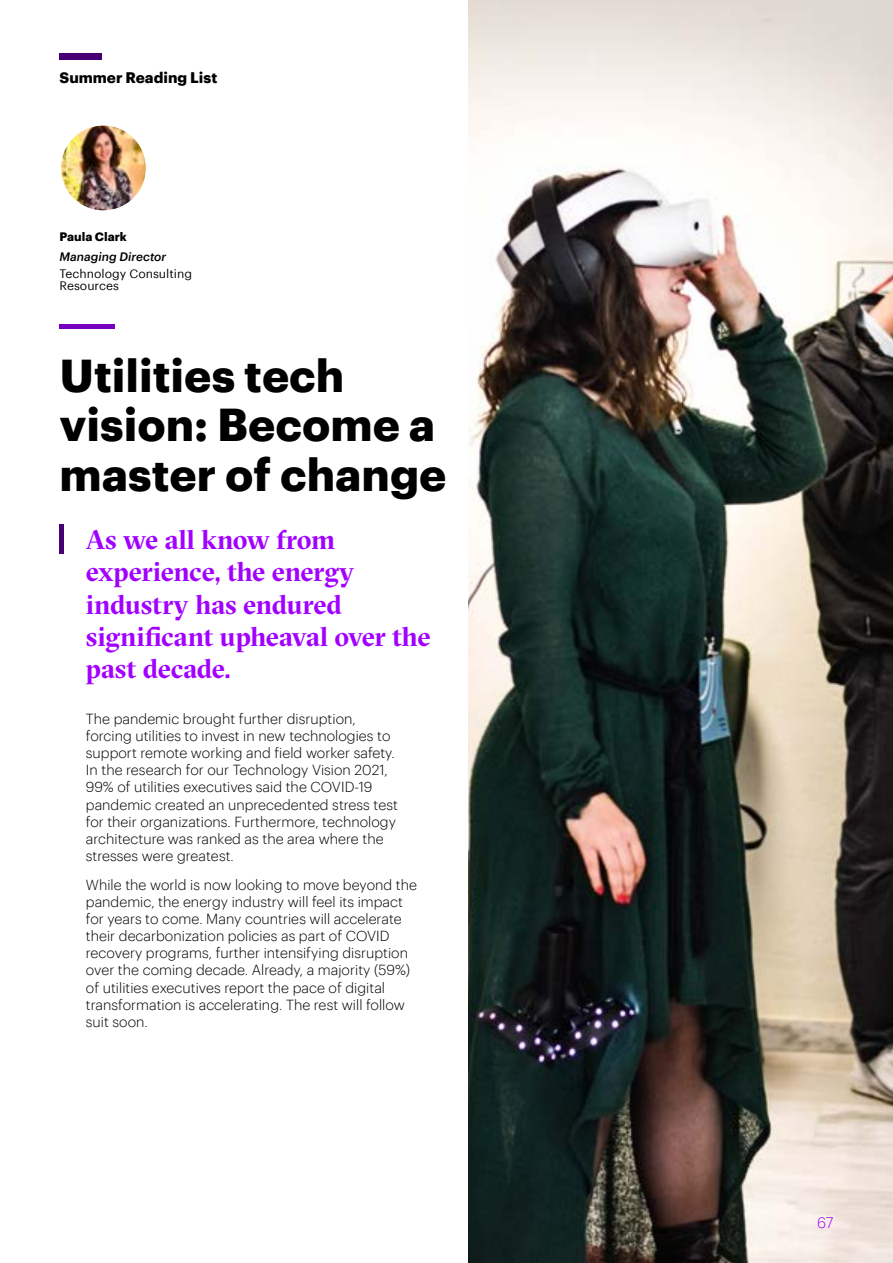
<style>
.page{position:relative;width:893px;height:1263px;background:#fff}
.page>*{position:absolute;margin:0;border:0;box-sizing:border-box;transform-origin:0 0}
.t1{font:700 45px/49.5px "Graphik";color:#000}
.t2{font:700 27px/32.4px "GT Sectra Fine";letter-spacing:-.01em;color:#a100ff}
.t3{font:700 15px "Graphik";color:#000}
.t4{font:300 15px "Graphik";color:#a100ff}
.t5{font:300 14.25px/17.1px "Graphik";color:#000}
.t6{font:12px/12px "Graphik";color:#000}
.t7{font:italic 500 12px "Graphik";color:#000}
.t8{font:700 12px "Graphik";color:#000}
</style>
<div class="page">
<div style="left:60px;top:53px;width:42px;height:7px;background:#460073"></div>
<img style="left:468px;top:0;width:425px;height:1263px">
<img style="left:60px;top:125px;width:87px;height:86px;border-radius:43px">
<div style="left:60px;top:124px;width:87px;height:88px;border:2px solid #fff;border-radius:50%"></div>
<hr style="left:60px;top:325px;width:55px;height:4px;background:#7500c0">
<hr style="left:60px;top:524px;width:4px;height:30px;background:#460073">
<p class="t3" style="left:60px;top:65px;width:159px">Summer Reading List</p>
<p class="t8" style="left:60px;top:227px;width:69px">Paula Clark</p>
<p class="t7" style="left:60px;top:248px;width:108px">Managing Director</p>
<p class="t6" style="left:60px;top:267px;width:134px">Technology Consulting<br>Resources</p>
<h1 class="t1" style="left:60px;top:346px;width:388px">Utilities tech vision: Become a master of change</h1>
<h2 class="t2" style="left:86px;top:523px;width:346px">As we all know from experience, the energy industry has endured significant upheaval over the past decade.</h2>
<p class="t5" style="left:86px;top:709px;width:314px">The pandemic brought further disruption, forcing utilities to invest in new technologies to support remote working and field worker safety.<br>In the research for our Technology Vision 2021, 99% of utilities executives said the COVID-19 pandemic created an unprecedented stress test for their organizations. Furthermore, technology architecture was ranked as the area where the stresses were greatest.</p>
<p class="t5" style="left:86px;top:875px;width:333px">While the world is now looking to move beyond the pandemic, the energy industry will feel its impact for years to come. Many countries will accelerate their decarbonization policies as part of COVID recovery programs, further intensifying disruption over the coming decade. Already, a majority (59%) of utilities executives report the pace of digital transformation is accelerating. The rest will follow suit soon.</p>
<p class="t4" style="left:817px;top:1211px;width:18px">67</p>
</div>
